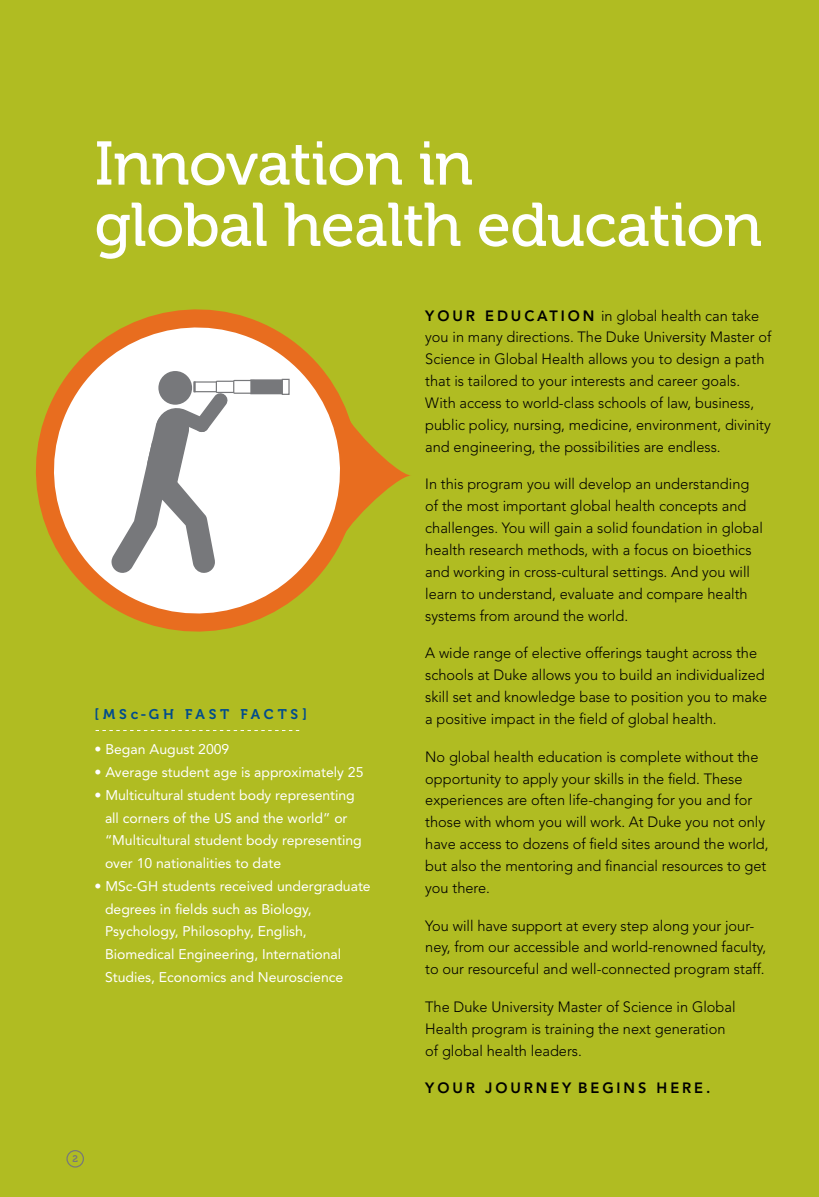
<style>
.page{position:relative;width:819px;height:1197px;background:#b0bc22}
.page>*{position:absolute;margin:0;border:0;box-sizing:border-box;transform-origin:0 0}
.t1{font:61.43px/61.2px "Museo 500";color:#fff}
.t2{font:300 14.88px/21.9px "Avenir";color:#000}
.t3{font:800 14.88px "Avenir";letter-spacing:.2em;color:#000}
.t4{font:14px/22.8px "Avenir";color:#fff}
.t5{font:14px "Museo 700";letter-spacing:.27em;color:#004b8d}
.t6{font:9.62px "Museo 700";color:#77787b}
.s1{font-weight:800}
</style>
<div class="page">
<svg style="left:269px;top:403px;width:142px;height:143px"></svg>
<svg style="left:36px;top:309px;width:359px;height:323px"></svg>
<div style="left:66px;top:1150px;width:18px;height:18px;border:1px solid #77787b;border-radius:50%"></div>
<svg style="left:96px;top:730px;width:203px;height:1px"></svg>
<div style="left:216px;top:381px;width:23px;height:11px;background:#fff"></div>
<div style="left:216px;top:381px;width:23px;height:12px;border:1px solid #77787b"></div>
<div style="left:234px;top:380px;width:21px;height:13px;background:#fff"></div>
<div style="left:233px;top:380px;width:23px;height:14px;border:1px solid #77787b"></div>
<svg style="left:250px;top:379px;width:32px;height:15px"></svg>
<div style="left:282px;top:379px;width:8px;height:16px;background:#fff;border:1px solid #77787b"></div>
<div style="left:158px;top:371px;width:34px;height:34px;background:#77787b;border-radius:50%"></div>
<svg style="left:111px;top:381px;width:121px;height:192px;background:#cfcfd0"></svg>
<h1 class="t1" style="left:94px;top:134px;width:669px">Innovation in<br>global health education</h1>
<p class="t5" style="left:94px;top:707px;width:214px">[MSC-GH FAST FACTS]</p>
<p class="t4" style="left:94px;top:738px;width:136px">• Began August 2009</p>
<p class="t4" style="left:94px;top:761px;width:270px">• Average student age is approximately 25</p>
<p class="t4" style="left:105px;top:784px;width:258px;text-indent:-10px">• Multicultural student body representing all corners of the US and the world” or “Multicultural student body representing over 10 nationalities to date</p>
<p class="t4" style="left:105px;top:875px;width:267px;text-indent:-10px">• MSc-GH students received undergraduate degrees in fields such as Biology, Psychology, Philosophy, English, Biomedical Engineering, International Studies, Economics and Neuroscience</p>
<p class="t2" style="left:425px;top:305px;width:348px"><span class="s1">Y O U R E D U C AT I O N</span> in global health can take you in many directions. The Duke University Master of Science in Global Health allows you to design a path that is tailored to your interests and career goals.<br>With access to world-class schools of law, business, public policy, nursing, medicine, environment, divinity and engineering, the possibilities are endless.</p>
<p class="t2" style="left:425px;top:473px;width:339px">In this program you will develop an understanding of the most important global health concepts and challenges. You will gain a solid foundation in global health research methods, with a focus on bioethics and working in cross-cultural settings. And you will learn to understand, evaluate and compare health systems from around the world.</p>
<p class="t2" style="left:425px;top:642px;width:343px">A wide range of elective offerings taught across the schools at Duke allows you to build an individualized skill set and knowledge base to position you to make a positive impact in the field of global health.</p>
<p class="t2" style="left:425px;top:746px;width:345px">No global health education is complete without the opportunity to apply your skills in the field. These experiences are often life-changing for you and for those with whom you will work. At Duke you not only have access to dozens of field sites around the world, but also the mentoring and financial resources to get you there.</p>
<p class="t2" style="left:425px;top:915px;width:342px">You will have support at every step along your jour&shy;ney, from our accessible and world-renowned faculty, to our resourceful and well-connected program staff.</p>
<p class="t2" style="left:425px;top:996px;width:312px">The Duke University Master of Science in Global<br>Health program is training the next generation of global health leaders.</p>
<p class="t3" style="left:425px;top:1079px;width:287px">YOUR JOURNEY BEGI NS HERE.</p>
<p class="t6" style="left:72px;top:1153px;width:7px">2</p>
</div>
